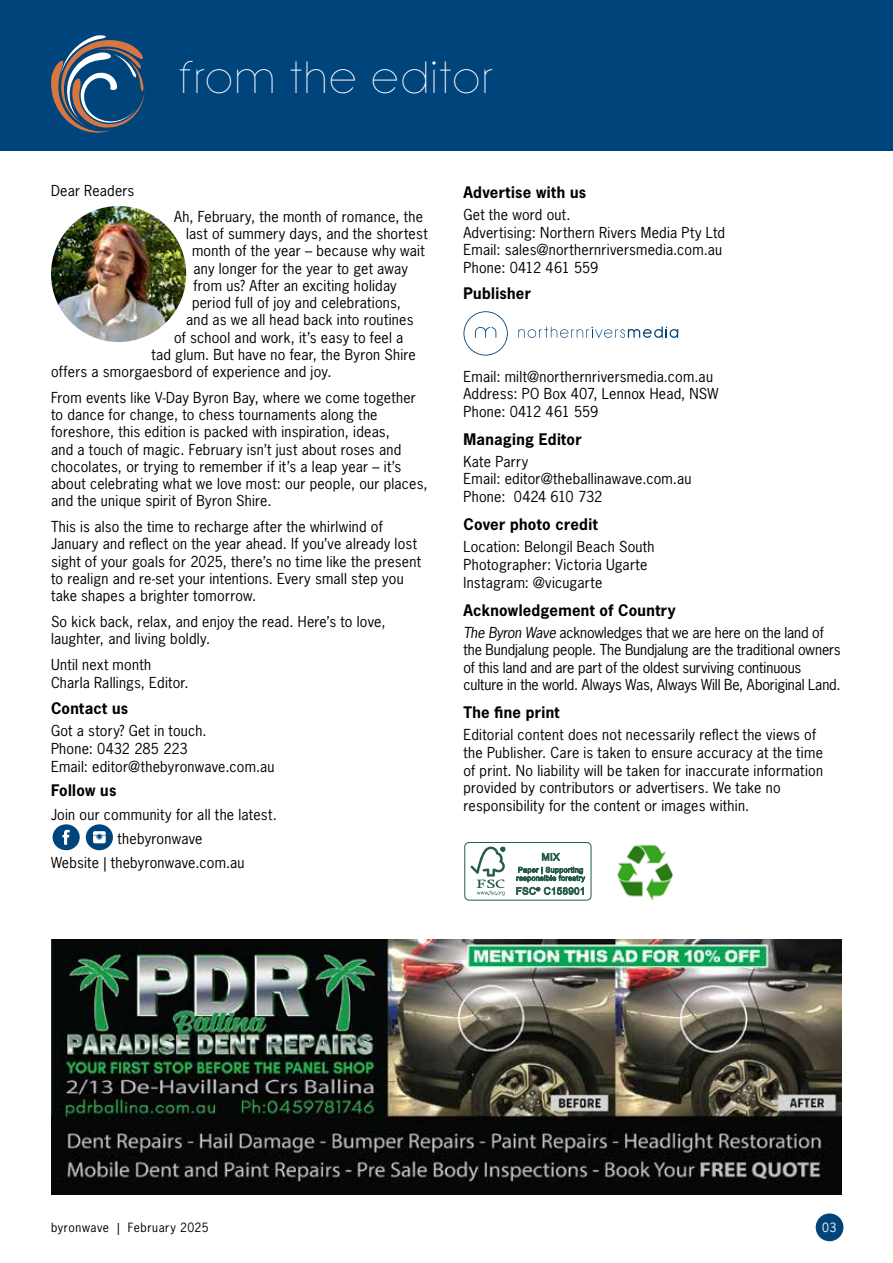
<style>
.page{position:relative;width:893px;height:1263px;background:#fff}
.page>*{position:absolute;margin:0;border:0;box-sizing:border-box;transform-origin:0 0}
.t1{font:31.5px "Bondoluo Peek";letter-spacing:.095em;color:#fff}
.t2{font:700 15px "News Gothic Std";letter-spacing:.02em;color:#000}
.t3{font:14.25px/17.2px "News Gothic Std";letter-spacing:.015em;color:#000}
.t4{font:14.25px/17.7px "News Gothic Std";letter-spacing:-.005em;color:#000}
.t5{font:12px "News Gothic Std";letter-spacing:.045em;color:#000}
.t6{font:12px "News Gothic Std";color:#fff}
.s1{font-style:italic}
</style>
<div class="page">
<div style="left:816px;top:1213px;width:27px;height:28px;background:#00447c;border-radius:50%"></div>
<svg style="left:86px;top:824px;width:27px;height:26px"></svg>
<svg style="left:53px;top:824px;width:27px;height:26px"></svg>
<svg style="left:463px;top:311px;width:45px;height:45px"></svg>
<svg style="left:518px;top:326px;width:160px;height:12px"></svg>
<div style="left:464px;top:842px;width:127px;height:58px;border:1px solid #285c4d;border-radius:4px"></div>
<svg style="left:470px;top:847px;width:35px;height:48px"></svg>
<svg style="left:542px;top:853px;width:18px;height:8px"></svg>
<svg style="left:516px;top:867px;width:69px;height:28px"></svg>
<img style="left:617px;top:844px;width:57px;height:56px">
<img style="left:51px;top:206px;width:135px;height:136px;border-radius:68px">
<img style="left:51px;top:940px;width:791px;height:255px">
<div style="left:0;top:0;width:893px;height:151px;background:#00447c"></div>
<svg style="left:51px;top:35px;width:94px;height:98px"></svg>
<h1 class="t1" style="left:179px;top:60px;width:316px">FROM THE EDITOR</h1>
<p class="t3" style="left:51px;top:182px;width:85px">Dear Readers</p>
<p class="t3" style="left:174px;top:208px;width:251px">Ah, February, the month of romance, the</p>
<p class="t3" style="left:186px;top:225px;width:243px">last of summery days, and the shortest</p>
<p class="t3" style="left:192px;top:242px;width:234px">month of the year – because why wait</p>
<p class="t3" style="left:194px;top:259px;width:216px">any longer for the year to get away</p>
<p class="t3" style="left:194px;top:277px;width:205px">from us? After an exciting holiday</p>
<p class="t3" style="left:192px;top:294px;width:210px">period full of joy and celebrations,</p>
<p class="t3" style="left:186px;top:311px;width:229px">and as we all head back into routines</p>
<p class="t3" style="left:174px;top:328px;width:231px">of school and work, it’s easy to feel a</p>
<p class="t3" style="left:152px;top:346px;width:266px">tad glum. But have no fear, the Byron Shire</p>
<p class="t3" style="left:51px;top:363px;width:282px">offers a smorgaesbord of experience and joy.</p>
<p class="t3" style="left:51px;top:389px;width:378px">From events like V-Day Byron Bay, where we come together to dance for change, to chess tournaments along the foreshore, this edition is packed with inspiration, ideas,<br>and a touch of magic. February isn’t just about roses and chocolates, or trying to remember if it’s a leap year – it’s about celebrating what we love most: our people, our places, and the unique spirit of Byron Shire.</p>
<p class="t3" style="left:51px;top:518px;width:372px">This is also the time to recharge after the whirlwind of January and reflect on the year ahead. If you’ve already lost sight of your goals for 2025, there’s no time like the present to realign and re-set your intentions. Every small step you take shapes a brighter tomorrow.</p>
<p class="t3" style="left:51px;top:613px;width:336px">So kick back, relax, and enjoy the read. Here’s to love, laughter, and living boldly.</p>
<p class="t3" style="left:51px;top:655px;width:139px;line-height:18px">Until next month<br>Charla Rallings, Editor.</p>
<p class="t2" style="left:51px;top:698px;width:79px">Contact us</p>
<p class="t3" style="left:51px;top:721px;width:225px;line-height:17.9px">Got a story? Get in touch.<br>Phone: 0432 285 223<br>Email: editor@thebyronwave.com.au</p>
<p class="t2" style="left:51px;top:780px;width:67px">Follow us</p>
<p class="t3" style="left:51px;top:805px;width:227px">Join our community for all the latest.</p>
<p class="t3" style="left:118px;top:829px;width:86px">thebyronwave</p>
<p class="t3" style="left:51px;top:853px;width:195px">Website | thebyronwave.com.au</p>
<p class="t2" style="left:463px;top:183px;width:124px">Advertise with us</p>
<p class="t3" style="left:463px;top:206px;width:263px;line-height:17.7px">Get the word out.<br>Advertising: Northern Rivers Media Pty Ltd<br>Email: sales@northernriversmedia.com.au<br>Phone: 0412 461 559</p>
<p class="t2" style="left:463px;top:283px;width:69px">Publisher</p>
<p class="t3" style="left:463px;top:367px;width:257px;line-height:17.7px">Email: milt@northernriversmedia.com.au<br>Address: PO Box 407, Lennox Head, NSW<br>Phone: 0412 461 559</p>
<p class="t2" style="left:463px;top:429px;width:120px">Managing Editor</p>
<p class="t3" style="left:463px;top:452px;width:229px;line-height:17.7px">Kate Parry<br>Email: editor@theballinawave.com.au<br>Phone: 0424 610 732</p>
<p class="t2" style="left:463px;top:514px;width:136px">Cover photo credit</p>
<p class="t3" style="left:463px;top:538px;width:193px;line-height:17.9px">Location: Belongil Beach South<br>Photographer: Victoria Ugarte<br>Instagram: @vicugarte</p>
<p class="t2" style="left:463px;top:600px;width:214px">Acknowledgement of Country</p>
<p class="t4" style="left:463px;top:623px;width:379px"><span class="s1">The Byron Wave</span> acknowledges that we are here on the land of the Bundjalung people. The Bundjalung are the traditional owners of this land and are part of the oldest surviving continuous culture in the world. Always Was, Always Will Be, Aboriginal Land.</p>
<p class="t2" style="left:463px;top:703px;width:98px">The fine print</p>
<p class="t3" style="left:463px;top:726px;width:361px;line-height:17.7px">Editorial content does not necessarily reflect the views of the Publisher. Care is taken to ensure accuracy at the time of print. No liability will be taken for inaccurate information provided by contributors or advertisers. We take no responsibility for the content or images within.</p>
<p class="t5" style="left:51px;top:1220px;width:159px">byronwave | February 2025</p>
<p class="t6" style="left:822px;top:1220px;width:16px">03</p>
</div>
